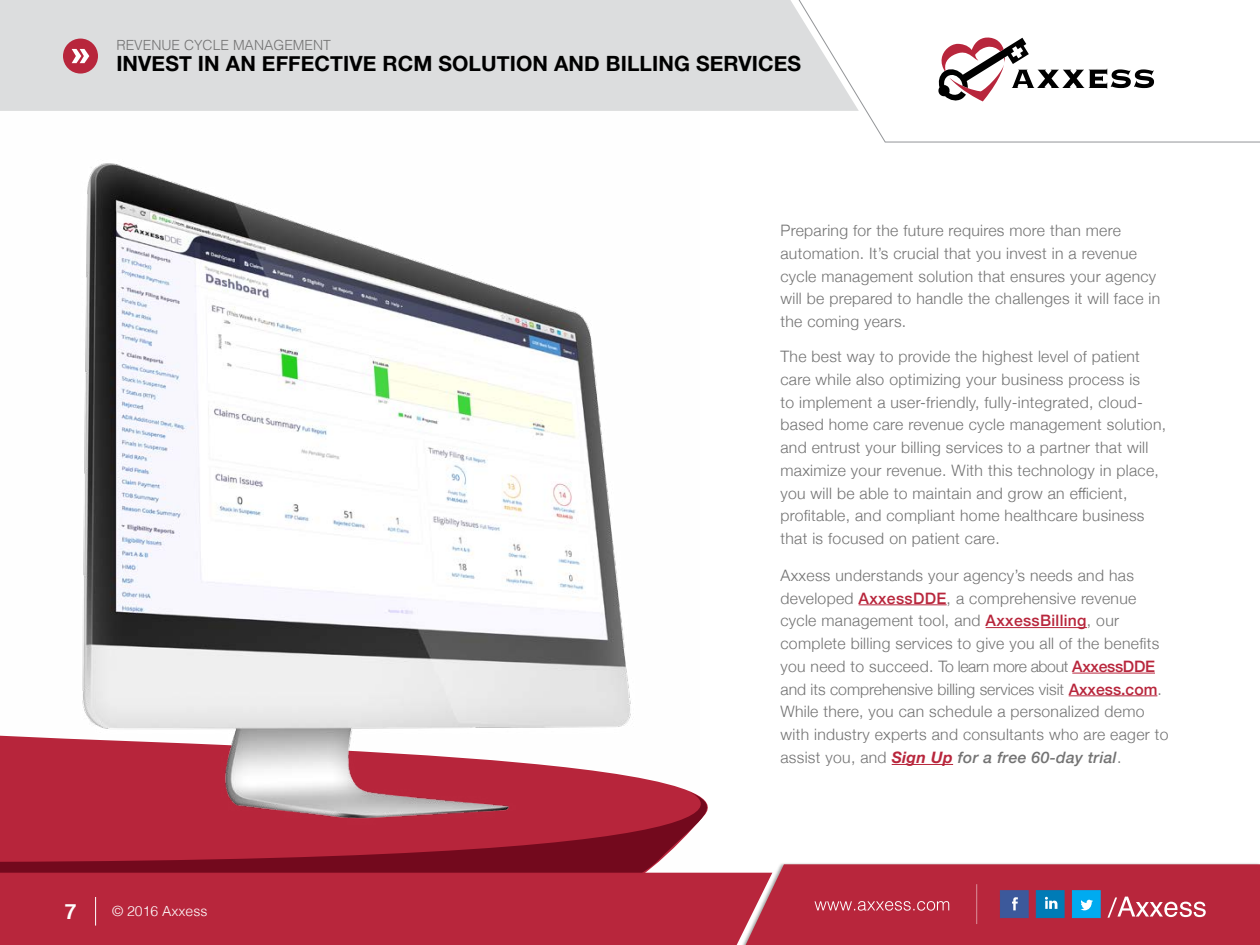
<style>
.page{position:relative;width:1260px;height:945px;background:#fff}
.page>*{position:absolute;margin:0;border:0;box-sizing:border-box;transform-origin:0 0}
.t1{font:700 21px "Helvetica Neue";letter-spacing:.005em;color:#000}
.t2{font:700 21px "Helvetica";color:#fff}
.t3{font:300 15.75px/22.8px "Helvetica Neue";letter-spacing:.02em;color:#737373}
.t4{font:300 14px "Helvetica";color:#737373}
.t5{font:300 14px "Helvetica";color:#fff}
.s1{font-weight:500;color:#b8263c}
.s2{font-weight:700;font-style:italic;color:#b8263c}
.s3{font-weight:500;font-style:italic}
</style>
<div class="page">
<div style="left:0;top:0;width:794px;height:111px;background:#dcddde"></div>
<div style="left:0;top:873px;width:727px;height:72px;background:#b8263c"></div>
<div style="left:727px;top:863px;width:533px;height:82px;background:#000;opacity:.4"></div>
<svg style="left:794px;top:0;width:466px;height:142px"></svg>
<div style="left:63px;top:39px;width:35px;height:35px;background:#b8263c;border-radius:50%"></div>
<svg style="left:72px;top:49px;width:17px;height:14px"></svg>
<svg style="left:938px;top:37px;width:216px;height:65px"></svg>
<hr style="left:859px;top:604px;width:88px;height:1px;background:#b8263c">
<hr style="left:986px;top:627px;width:101px;height:1px;background:#b8263c">
<hr style="left:1072px;top:673px;width:83px;height:1px;background:#b8263c">
<hr style="left:1069px;top:695px;width:88px;height:1px;background:#b8263c">
<hr style="left:892px;top:764px;width:61px;height:1px;background:#b8263c">
<img style="left:0;top:163px;width:700px;height:711px">
<svg style="left:746px;top:864px;width:514px;height:81px;background:#b2354c"></svg>
<svg style="left:95px;top:897px;width:1px;height:29px"></svg>
<p class="t4" style="left:116px;top:33px;width:216px">REVENUE CYCLE MANAGEMENT</p>
<h1 class="t1" style="left:116px;top:47px;width:686px">INVEST IN AN EFFECTIVE RCM SOLUTION AND BILLING SERVICES</h1>
<h1 class="t2" style="left:65px;top:895px;width:13px">7</h1>
<p class="t5" style="left:112px;top:899px;width:97px">© 2016 Axxess</p>
<p class="t3" style="left:780px;top:218px;width:381px">Preparing for the future requires more than mere automation. It’s crucial that you invest in a revenue cycle management solution that ensures your agency will be prepared to handle the challenges it will face in the coming years.</p>
<p class="t3" style="left:780px;top:344px;width:387px">The best way to provide the highest level of patient care while also optimizing your business process is<br>to implement a user-friendly, fully-integrated, cloud&shy;based home care revenue cycle management solution, and entrust your billing services to a partner that will maximize your revenue. With this technology in place, you will be able to maintain and grow an efficient, profitable, and compliant home healthcare business that is focused on patient care.</p>
<p class="t3" style="left:780px;top:563px;width:390px">Axxess understands your agency’s needs and has developed <span class="s1">AxxessDDE</span>, a comprehensive revenue cycle management tool, and <span class="s1">AxxessBilling</span>, our complete billing services to give you all of the benefits you need to succeed. To learn more about <span class="s1">AxxessDDE </span>and its comprehensive billing services visit <span class="s1">Axxess.com</span>.<br>While there, you can schedule a personalized demo with industry experts and consultants who are eager to assist you, and <span class="s2">Sign Up</span> <span class="s3">for a free 60-day trial</span>.</p>
</div>
